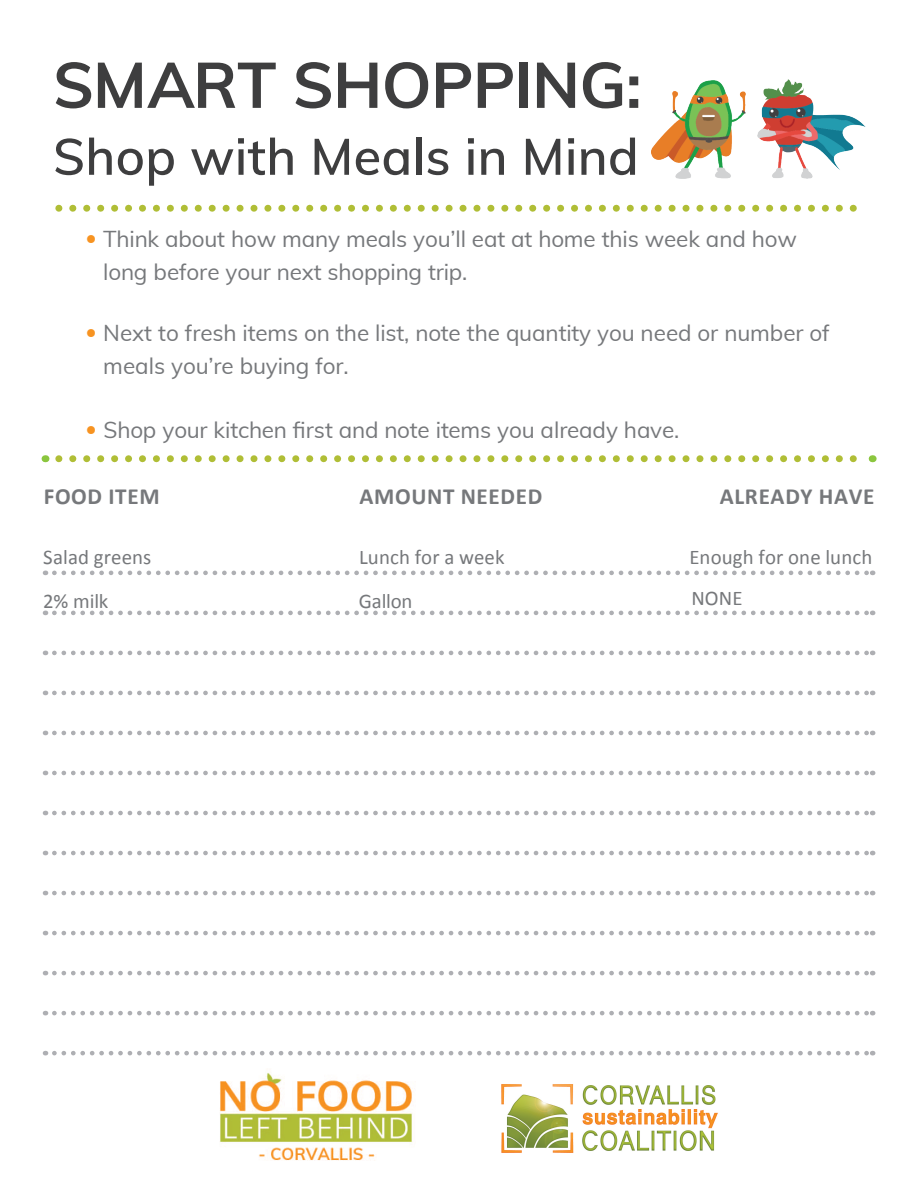
<style>
.page{position:relative;width:918px;height:1188px;background:#fff}
.page>*{position:absolute;margin:0;border:0;box-sizing:border-box;transform-origin:0 0}
.t1{font:700 63.6px "Muli";letter-spacing:-.01em;color:#3e3e3f}
.t2{font:600 50.55px "Muli";letter-spacing:.005em;color:#3e3e3f}
.t3{font:700 23.1px "Calibri";letter-spacing:.03em;color:#76787b}
.t4{font:22.5px/33.2px "Muli";letter-spacing:-.01em;color:#76787b}
.t5{font:20.85px "Calibri";letter-spacing:.005em;color:#76787b}
.s1{font-family:"Calibri";font-size:25.5px;color:#f79321}
</style>
<div class="page">
<svg style="left:59px;top:455px;width:798px;height:7px"></svg>
<svg style="left:54px;top:571px;width:819px;height:4px"></svg>
<svg style="left:54px;top:611px;width:819px;height:4px"></svg>
<svg style="left:54px;top:651px;width:819px;height:4px"></svg>
<svg style="left:54px;top:691px;width:819px;height:4px"></svg>
<svg style="left:54px;top:731px;width:819px;height:4px"></svg>
<svg style="left:54px;top:771px;width:819px;height:4px"></svg>
<svg style="left:54px;top:811px;width:819px;height:4px"></svg>
<svg style="left:54px;top:851px;width:819px;height:4px"></svg>
<svg style="left:54px;top:891px;width:819px;height:4px"></svg>
<svg style="left:54px;top:931px;width:819px;height:4px"></svg>
<svg style="left:54px;top:971px;width:819px;height:4px"></svg>
<svg style="left:54px;top:1011px;width:819px;height:4px"></svg>
<svg style="left:54px;top:1051px;width:819px;height:4px"></svg>
<svg style="left:59px;top:205px;width:798px;height:7px"></svg>
<img style="left:220px;top:1072px;width:193px;height:89px">
<img style="left:652px;top:81px;width:94px;height:98px">
<img style="left:757px;top:80px;width:108px;height:99px">
<img style="left:501px;top:1084px;width:217px;height:69px">
<h1 class="t1" style="left:53px;top:39px;width:590px">SMART SHOPPING:</h1>
<h2 class="t2" style="left:53px;top:120px;width:587px">Shop with Meals in Mind</h2>
<p class="t4" style="left:103px;top:222px;width:695px;text-indent:-19px"><span class="s1">•</span> Think about how many meals you’ll eat at home this week and how long before your next shopping trip.</p>
<p class="t4" style="left:103px;top:316px;width:728px;text-indent:-19px"><span class="s1">•</span> Next to fresh items on the list, note the quantity you need or number of meals you’re buying for.</p>
<p class="t4" style="left:85px;top:412px;width:596px"><span class="s1">•</span> Shop your kitchen first and note items you already have.</p>
<p class="t3" style="left:44px;top:482px;width:117px">FOOD ITEM</p>
<p class="t3" style="left:359px;top:482px;width:184px">AMOUNT NEEDED</p>
<p class="t3" style="left:720px;top:482px;width:156px">ALREADY HAVE</p>
<p class="t5" style="left:43px;top:544px;width:110px">Salad greens</p>
<p class="t5" style="left:359px;top:544px;width:147px">Lunch for a week</p>
<p class="t5" style="left:689px;top:544px;width:184px">Enough for one lunch</p>
<p class="t5" style="left:43px;top:588px;width:67px">2% milk</p>
<p class="t5" style="left:359px;top:588px;width:55px">Gallon</p>
<p class="t5" style="left:691px;top:586px;width:53px">NONE</p>
</div>
